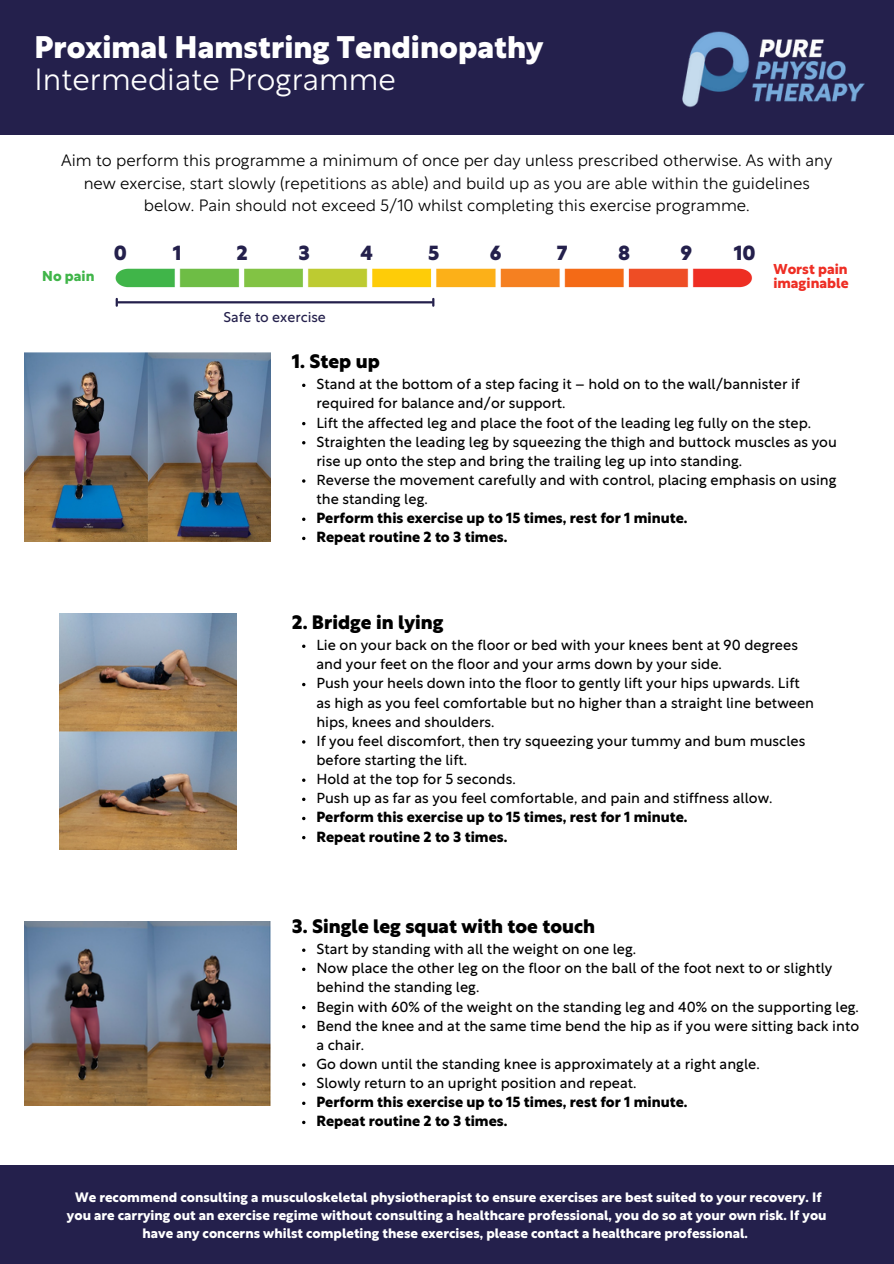
<style>
.page{position:relative;width:894px;height:1264px;background:#fff}
.page>*{position:absolute;margin:0;border:0;box-sizing:border-box;transform-origin:0 0}
.t1{font:800 30.45px/32px "Rustica";color:#fff}
.t2{font:800 19.95px "Rustica";color:#24204c}
.t3{font:800 19.05px "Rustica";color:#000}
.t4{font:300 16.35px/22.5px "Rustica";color:#000;text-align:center}
.t5{font:14.4px/19.2px "Rustica";color:#000}
.t6{font:700 14.4px "Rustica";color:#000}
.t7{font:700 14.1px/14.7px "Rustica";color:#ee2e24}
.t8{font:14.1px "Rustica";color:#24204c}
.t9{font:700 14.1px "Rustica";color:#40b549}
.t10{font:700 13.35px/17.9px "Rustica";color:#fff;text-align:center}
.s1{font-weight:300}
</style>
<div class="page">
<div style="left:0;top:0;width:893px;height:134px;background:#24204c"></div>
<img style="left:24px;top:353px;width:246px;height:188px">
<img style="left:682px;top:31px;width:183px;height:77px">
<img style="left:59px;top:614px;width:177px;height:235px">
<img style="left:24px;top:921px;width:247px;height:184px">
<svg style="left:302px;top:644px;width:3px;height:4px"></svg>
<svg style="left:302px;top:778px;width:3px;height:4px"></svg>
<div style="left:0;top:1165px;width:893px;height:98px;background:#24204c"></div>
<img style="left:115px;top:268px;width:637px;height:19px">
<hr style="left:117px;top:301px;width:315px;height:2px;background:#24204c">
<svg style="left:116px;top:299px;width:2px;height:7px"></svg>
<svg style="left:432px;top:299px;width:2px;height:7px"></svg>
<p class="t1" style="left:35px;top:34px;width:510px">Proximal Hamstring Tendinopathy<br><span class="s1">Intermediate Programme</span></p>
<p class="t4" style="left:61px;top:151px;width:772px">Aim to perform this programme a minimum of once per day unless prescribed otherwise. As with any new exercise, start slowly (repetitions as able) and build up as you are able within the guidelines below. Pain should not exceed 5/10 whilst completing this exercise programme.</p>
<p class="t2" style="left:114px;top:246px;width:15px">0</p>
<p class="t2" style="left:173px;top:246px;width:10px">1</p>
<p class="t2" style="left:236px;top:246px;width:13px">2</p>
<p class="t2" style="left:298px;top:246px;width:13px">3</p>
<p class="t2" style="left:360px;top:246px;width:14px">4</p>
<p class="t2" style="left:428px;top:246px;width:13px">5</p>
<p class="t2" style="left:489px;top:246px;width:13px">6</p>
<p class="t2" style="left:556px;top:246px;width:12px">7</p>
<p class="t2" style="left:617px;top:246px;width:14px">8</p>
<p class="t2" style="left:680px;top:246px;width:13px">9</p>
<p class="t2" style="left:733px;top:246px;width:23px">10</p>
<p class="t9" style="left:42px;top:271px;width:54px">No pain</p>
<p class="t7" style="left:773px;top:262px;width:77px">Worst pain imaginable</p>
<p class="t8" style="left:223px;top:312px;width:104px">Safe to exercise</p>
<h4 class="t3" style="left:292px;top:354px;width:89px">1. Step up</h4>
<h4 class="t5" style="left:316px;top:376px;width:485px">Stand at the bottom of a step facing it – hold on to the wall/bannister if required for balance and/or support.</h4>
<p class="t5" style="left:316px;top:414px;width:496px">Lift the affected leg and place the foot of the leading leg fully on the step.</p>
<p class="t5" style="left:316px;top:433px;width:522px">Straighten the leading leg by squeezing the thigh and buttock muscles as you rise up onto the step and bring the trailing leg up into standing.</p>
<h2 class="t5" style="left:316px;top:471px;width:521px">Reverse the movement carefully and with control, placing emphasis on using the standing leg.</h2>
<p class="t6" style="left:316px;top:513px;width:372px">Perform this exercise up to 15 times, rest for 1 minute.</p>
<p class="t6" style="left:316px;top:532px;width:192px">Repeat routine 2 to 3 times.</p>
<p class="t3" style="left:292px;top:615px;width:153px">2. Bridge in lying</p>
<p class="t5" style="left:316px;top:637px;width:483px">Lie on your back on the floor or bed with your knees bent at 90 degrees and your feet on the floor and your arms down by your side.</p>
<p class="t5" style="left:316px;top:675px;width:499px">Push your heels down into the floor to gently lift your hips upwards. Lift as high as you feel comfortable but no higher than a straight line between hips, knees and shoulders.</p>
<p class="t5" style="left:316px;top:732px;width:490px">If you feel discomfort, then try squeezing your tummy and bum muscles before starting the lift.</p>
<p class="t5" style="left:316px;top:771px;width:201px">Hold at the top for 5 seconds.</p>
<h2 class="t5" style="left:316px;top:790px;width:457px">Push up as far as you feel comfortable, and pain and stiffness allow.</h2>
<p class="t6" style="left:316px;top:812px;width:372px">Perform this exercise up to 15 times, rest for 1 minute.</p>
<p class="t6" style="left:316px;top:831px;width:192px">Repeat routine 2 to 3 times.</p>
<p class="t3" style="left:292px;top:919px;width:304px">3. Single leg squat with toe touch</p>
<p class="t5" style="left:316px;top:940px;width:321px">Start by standing with all the weight on one leg.</p>
<p class="t5" style="left:316px;top:960px;width:517px">Now place the other leg on the floor on the ball of the foot next to or slightly behind the standing leg.</p>
<p class="t5" style="left:316px;top:998px;width:544px">Begin with 60% of the weight on the standing leg and 40% on the supporting leg.</p>
<p class="t5" style="left:316px;top:1017px;width:544px">Bend the knee and at the same time bend the hip as if you were sitting back into a chair.</p>
<h2 class="t5" style="left:316px;top:1055px;width:444px">Go down until the standing knee is approximately at a right angle.</h2>
<p class="t5" style="left:316px;top:1074px;width:321px">Slowly return to an upright position and repeat.</p>
<p class="t6" style="left:316px;top:1096px;width:372px">Perform this exercise up to 15 times, rest for 1 minute.</p>
<p class="t6" style="left:316px;top:1116px;width:192px">Repeat routine 2 to 3 times.</p>
<h4 class="t10" style="left:67px;top:1189px;width:761px">We recommend consulting a musculoskeletal physiotherapist to ensure exercises are best suited to your recovery. If you are carrying out an exercise regime without consulting a healthcare professional, you do so at your own risk. If you have any concerns whilst completing these exercises, please contact a healthcare professional.</h4>
</div>
